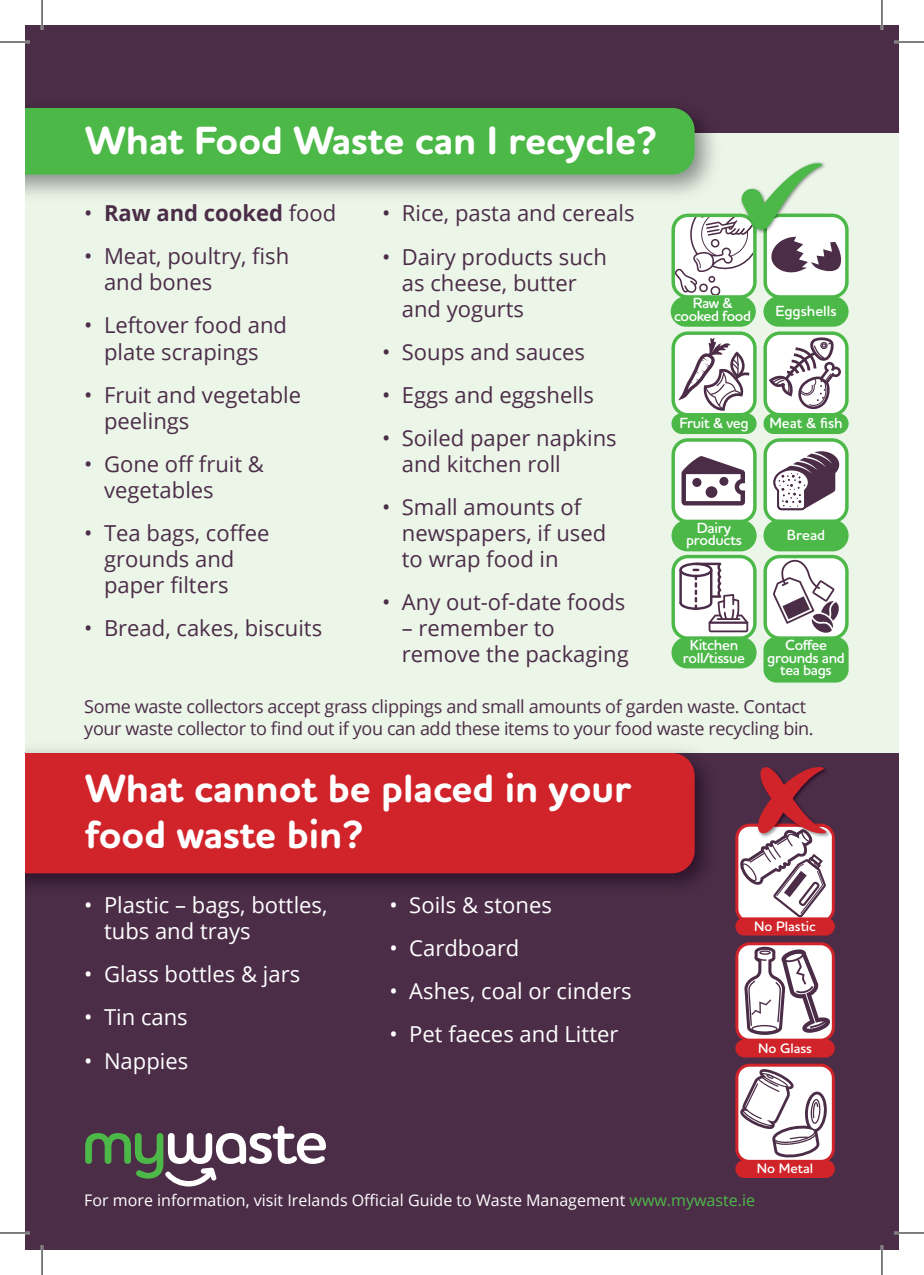
<style>
.page{position:relative;width:924px;height:1275px;background:#fff}
.page>*{position:absolute;margin:0;border:0;box-sizing:border-box;transform-origin:0 0}
.t1{font:700 40px/46px "Houschka Rounded";color:#fff}
.t2{font:22px/26px "Open Sans";color:#4c2d48}
.t3{font:22px/26px "Open Sans";color:#fff}
.t4{font:700 22px "Open Sans";color:#4c2d48}
.t5{font:18px/22px "Open Sans";letter-spacing:-.02em;color:#4c2d48}
.t6{font:16px "Open Sans";color:#fff}
.t7{font:600 15px/12.6px "Houschka Rounded";letter-spacing:-.02em;color:#fff;text-align:center}
.t8{font:600 15px "Houschka Rounded";color:#fff}
.t9{font:600 14px "Houschka Rounded";color:#fff}
.s1{font-weight:400}
.s2{color:#4cb848}
</style>
<div class="page">
<div style="left:25px;top:25px;width:873px;height:1225px;background:#ebf5e8"></div>
<div style="left:25px;top:753px;width:873px;height:497px;background:#4c2d48"></div>
<div style="left:25px;top:25px;width:873px;height:107px;background:#4c2d48"></div>
<img style="left:25px;top:753px;width:691px;height:141px">
<div style="left:25px;top:753px;width:669px;height:120px;background:#d1232a"></div>
<div style="left:673px;top:440px;width:81px;height:81px;background:#fff;border-radius:15px"></div>
<div style="left:671px;top:438px;width:85px;height:85px;border:3px solid #4cb848;border-radius:15px"></div>
<div style="left:673px;top:556px;width:81px;height:82px;background:#fff;border-radius:15px"></div>
<div style="left:671px;top:555px;width:85px;height:85px;border:3px solid #4cb848;border-radius:15px"></div>
<div style="left:764px;top:556px;width:82px;height:82px;background:#fff;border-radius:15px"></div>
<div style="left:763px;top:555px;width:85px;height:85px;border:3px solid #4cb848;border-radius:15px"></div>
<div style="left:736px;top:943px;width:96px;height:97px;background:#fff;border-radius:13px"></div>
<div style="left:735px;top:942px;width:99px;height:99px;border:3px solid #d1232a;border-radius:13px"></div>
<div style="left:736px;top:1065px;width:96px;height:96px;background:#fff;border-radius:13px"></div>
<div style="left:735px;top:1063px;width:99px;height:100px;border:3px solid #d1232a;border-radius:13px"></div>
<div style="left:673px;top:333px;width:81px;height:82px;background:#fff;border-radius:15px"></div>
<div style="left:671px;top:331px;width:85px;height:85px;border:3px solid #4cb848;border-radius:15px"></div>
<svg style="left:677px;top:336px;width:72px;height:75px"></svg>
<div style="left:764px;top:333px;width:82px;height:82px;background:#fff;border-radius:15px"></div>
<div style="left:763px;top:331px;width:85px;height:85px;border:3px solid #4cb848;border-radius:15px"></div>
<svg style="left:768px;top:337px;width:72px;height:72px"></svg>
<svg style="left:679px;top:562px;width:69px;height:70px"></svg>
<svg style="left:772px;top:559px;width:67px;height:74px"></svg>
<svg style="left:681px;top:456px;width:63px;height:49px"></svg>
<div style="left:692px;top:478px;width:9px;height:9px;background:#4c2d48;border-radius:50%"></div>
<div style="left:705px;top:486px;width:12px;height:12px;background:#4c2d48;border-radius:50%"></div>
<div style="left:719px;top:477px;width:9px;height:9px;background:#4c2d48;border-radius:50%"></div>
<div style="left:671px;top:413px;width:85px;height:21px;background:#4cb848;border-radius:10px"></div>
<div style="left:671px;top:520px;width:85px;height:31px;background:#4cb848;border-radius:16px"></div>
<div style="left:671px;top:637px;width:85px;height:31px;background:#4cb848;border-radius:16px"></div>
<div style="left:764px;top:440px;width:82px;height:81px;background:#fff;border-radius:15px"></div>
<div style="left:763px;top:438px;width:85px;height:85px;border:3px solid #4cb848;border-radius:15px"></div>
<svg style="left:773px;top:451px;width:65px;height:59px"></svg>
<div style="left:763px;top:519px;width:85px;height:32px;background:#4cb848;border-radius:16px"></div>
<div style="left:763px;top:296px;width:85px;height:31px;background:#4cb848;border-radius:15px"></div>
<div style="left:763px;top:413px;width:85px;height:21px;background:#4cb848;border-radius:10px"></div>
<div style="left:763px;top:637px;width:85px;height:45px;background:#4cb848;border-radius:13px"></div>
<div style="left:670px;top:296px;width:85px;height:31px;background:#4cb848;border-radius:15px"></div>
<svg style="left:744px;top:946px;width:86px;height:89px"></svg>
<svg style="left:738px;top:1067px;width:89px;height:91px"></svg>
<svg style="left:735px;top:767px;width:99px;height:156px"></svg>
<div style="left:735px;top:917px;width:99px;height:18px;background:#d1232a;border-radius:9px"></div>
<div style="left:735px;top:1039px;width:99px;height:18px;background:#d1232a;border-radius:9px"></div>
<div style="left:735px;top:1159px;width:99px;height:19px;background:#d1232a;border-radius:9px"></div>
<svg style="left:85px;top:1125px;width:241px;height:61px"></svg>
<svg style="left:25px;top:108px;width:823px;height:191px"></svg>
<hr style="left:0;top:41px;width:30px;height:2px;background:#fff">
<hr style="left:893px;top:41px;width:30px;height:2px;background:#fff">
<hr style="left:0;top:1231px;width:30px;height:3px;background:#fff">
<hr style="left:893px;top:1231px;width:30px;height:3px;background:#fff">
<hr style="left:41px;top:0;width:2px;height:30px;background:#fff">
<hr style="left:41px;top:1245px;width:2px;height:30px;background:#fff">
<hr style="left:880px;top:0;width:2px;height:30px;background:#fff">
<hr style="left:880px;top:1245px;width:2px;height:30px;background:#fff">
<hr style="left:0;top:42px;width:30px;height:1px;background:#000">
<hr style="left:893px;top:42px;width:30px;height:1px;background:#000">
<hr style="left:0;top:1232px;width:30px;height:1px;background:#000">
<hr style="left:893px;top:1232px;width:30px;height:1px;background:#000">
<hr style="left:42px;top:0;width:1px;height:30px;background:#000">
<hr style="left:42px;top:1245px;width:1px;height:30px;background:#000">
<hr style="left:881px;top:0;width:1px;height:30px;background:#000">
<hr style="left:881px;top:1245px;width:1px;height:30px;background:#000">
<h1 class="t1" style="left:85px;top:118px;width:573px">What Food Waste can I recycle?</h1>
<p class="t4" style="left:84px;top:198px;width:253px"><span class="s1">•</span> Raw and cooked <span class="s1">food</span></p>
<p class="t2" style="left:104px;top:243px;width:187px;text-indent:-20px">• Meat, poultry, fish and bones</p>
<p class="t2" style="left:84px;top:312px;width:204px;text-align:center">• Leftover food and plate scrapings</p>
<p class="t2" style="left:104px;top:381px;width:198px;text-indent:-20px">• Fruit and vegetable peelings</p>
<p class="t2" style="left:104px;top:450px;width:161px;text-indent:-20px">• Gone off fruit &amp; vegetables</p>
<p class="t2" style="left:104px;top:519px;width:167px;text-indent:-20px">• Tea bags, coffee grounds and paper filters</p>
<p class="t2" style="left:84px;top:614px;width:239px">• Bread, cakes, biscuits</p>
<p class="t2" style="left:382px;top:200px;width:254px">• Rice, pasta and cereals</p>
<p class="t2" style="left:401px;top:243px;width:206px;text-indent:-20px">• Dairy products such as cheese, butter and yogurts</p>
<p class="t2" style="left:382px;top:338px;width:204px">• Soups and sauces</p>
<p class="t2" style="left:382px;top:381px;width:213px">• Eggs and eggshells</p>
<p class="t2" style="left:401px;top:424px;width:216px;text-indent:-20px">• Soiled paper napkins and kitchen roll</p>
<p class="t2" style="left:401px;top:493px;width:206px;text-indent:-20px">• Small amounts of newspapers, if used to wrap food in</p>
<p class="t2" style="left:382px;top:588px;width:244px">• Any out-of-date foods</p>
<p class="t2" style="left:401px;top:614px;width:228px">– remember to remove the packaging</p>
<p class="t7" style="left:673px;top:296px;width:78px">Raw &amp; cooked food</p>
<p class="t8" style="left:775px;top:301px;width:63px">Eggshells</p>
<p class="t7" style="left:679px;top:416px;width:71px">Fruit &amp; veg</p>
<p class="t7" style="left:769px;top:416px;width:75px">Meat &amp; fish</p>
<p class="t7" style="left:686px;top:521px;width:57px">Dairy products</p>
<p class="t7" style="left:786px;top:528px;width:40px">Bread</p>
<p class="t7" style="left:682px;top:638px;width:64px">Kitchen roll/tissue</p>
<p class="t7" style="left:767px;top:638px;width:79px">Coffee grounds and tea bags</p>
<p class="t5" style="left:84px;top:695px;width:730px">Some waste collectors accept grass clippings and small amounts of garden waste. Contact your waste collector to find out if you can add these items to your food waste recycling bin.</p>
<h1 class="t1" style="left:85px;top:766px;width:547px">What cannot be placed in your food waste bin?</h1>
<p class="t3" style="left:104px;top:892px;width:225px;text-indent:-20px">• Plastic – bags, bottles, tubs and trays</p>
<p class="t3" style="left:84px;top:961px;width:217px">• Glass bottles &amp; jars</p>
<p class="t3" style="left:84px;top:1004px;width:105px">• Tin cans</p>
<p class="t3" style="left:84px;top:1047px;width:105px">• Nappies</p>
<p class="t3" style="left:389px;top:892px;width:164px">• Soils &amp; stones</p>
<p class="t3" style="left:389px;top:935px;width:131px">• Cardboard</p>
<p class="t3" style="left:389px;top:978px;width:243px">• Ashes, coal or cinders</p>
<p class="t3" style="left:389px;top:1021px;width:230px">• Pet faeces and Litter</p>
<p class="t9" style="left:753px;top:917px;width:63px">No Plastic</p>
<p class="t9" style="left:757px;top:1039px;width:55px">No Glass</p>
<p class="t9" style="left:756px;top:1159px;width:58px">No Metal</p>
<p class="t6" style="left:84px;top:1189px;width:672px">For more information, visit Irelands Official Guide to Waste Management <span class="s2">www.mywaste.ie</span></p>
</div>
